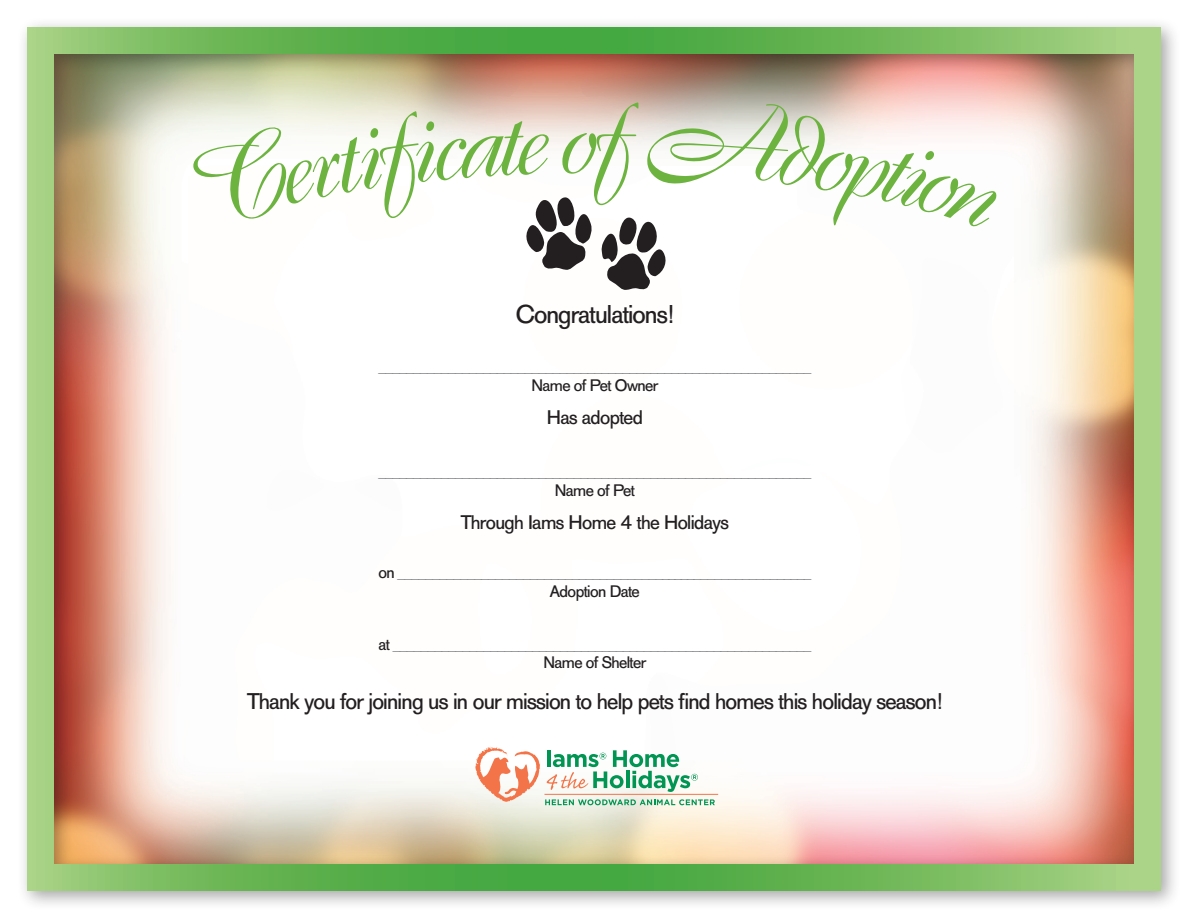
<style>
.page{position:relative;width:1188px;height:918px;background:#fff}
.page>*{position:absolute;margin:0;border:0;box-sizing:border-box;transform-origin:0 0}
.body{font:105px "Boulevard";color:#6cb43f}
.t1{font:25.5px "AG Old Face";letter-spacing:-.035em;color:#231f20}
.t2{font:22.5px "AG Old Face";letter-spacing:-.035em;color:#231f20}
.t3{font:19.5px "AG Old Face";letter-spacing:-.03em;color:#231f20}
.t4{font:16.5px "AG Old Face";letter-spacing:-.035em;color:#231f20}
.t5{font:15px "AG Old Face";color:#808285}
.s1{font-size:16.5px;color:#231f20}
</style>
<div class="page">
<div style="left:16px;top:16px;width:1165px;height:895px;background:#231f20;opacity:.4"></div>
<img style="left:27px;top:27px;width:1134px;height:864px">
<hr style="left:544px;top:794px;width:174px;height:1px;background:#f37448">
<svg style="left:475px;top:747px;width:240px;height:58px"></svg>
<svg style="left:189px;top:96px;width:809px;height:194px"></svg>
<p class="body" style="left:591px;top:69px;width:39px">f</p>
<p class="t1" style="left:516px;top:300px;width:160px">Congratulations!</p>
<p class="t5" style="left:378px;top:358px;width:434px">______________________________________________________________</p>
<p class="t4" style="left:531px;top:375px;width:128px">Name of Pet Owner</p>
<p class="t3" style="left:547px;top:406px;width:98px">Has adopted</p>
<p class="t5" style="left:378px;top:463px;width:434px">______________________________________________________________</p>
<p class="t4" style="left:555px;top:481px;width:82px">Name of Pet</p>
<p class="t3" style="left:461px;top:511px;width:270px">Through Iams Home 4 the Holidays</p>
<p class="t5" style="left:378px;top:564px;width:435px"><span class="s1">on</span> ____________________________________________________________</p>
<p class="t4" style="left:550px;top:581px;width:92px">Adoption Date</p>
<p class="t5" style="left:378px;top:636px;width:434px"><span class="s1">at</span> ____________________________________________________________</p>
<p class="t4" style="left:543px;top:653px;width:104px">Name of Shelter</p>
<p class="t2" style="left:247px;top:689px;width:697px">Thank you for joining us in our mission to help pets find homes this holiday season!</p>
</div>
